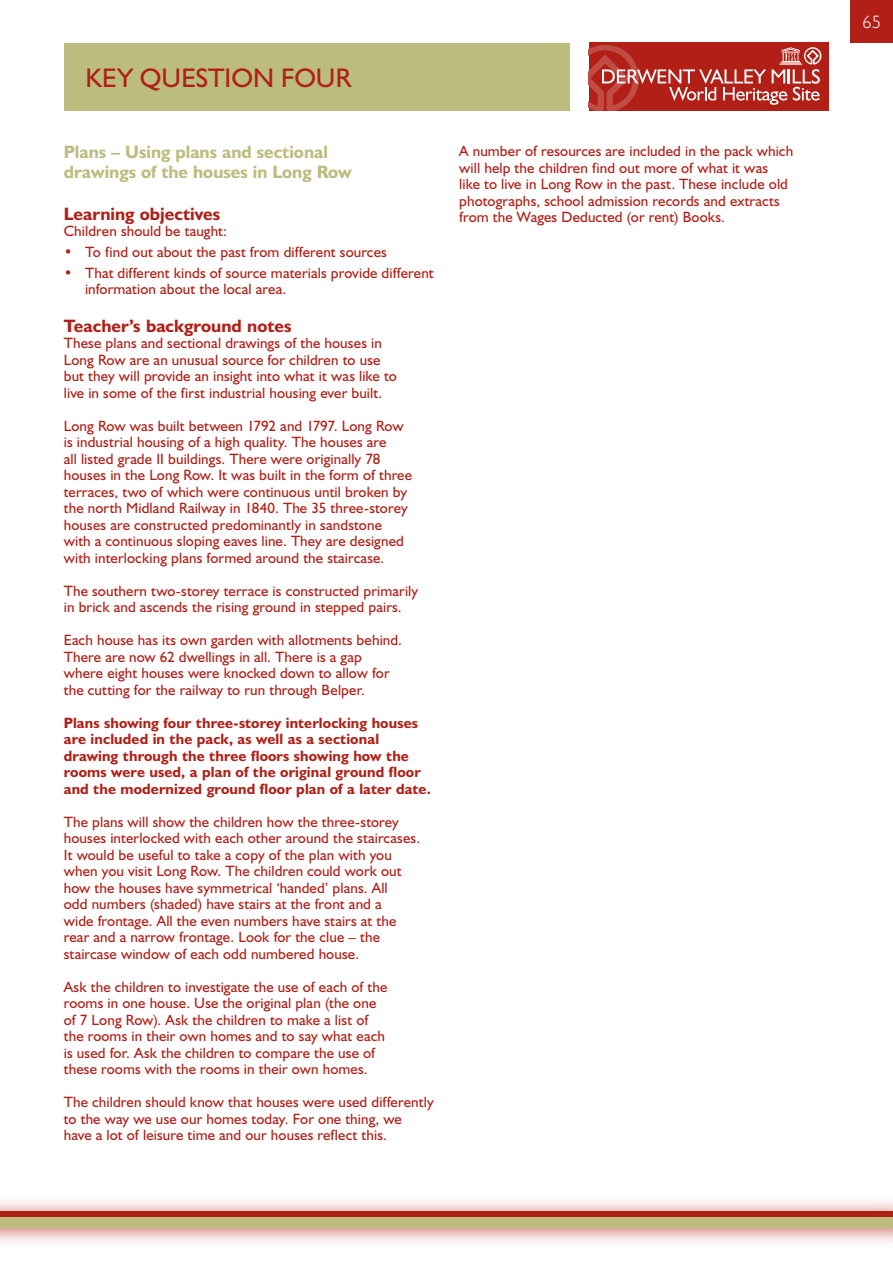
<style>
.page{position:relative;width:893px;height:1263px;background:#fff}
.page>*{position:absolute;margin:0;border:0;box-sizing:border-box;transform-origin:0 0}
.t1{font:27px "Humanist 521 BT";color:#b11f16}
.t2{font:700 18px/19.5px "Humanist 521 BT";color:#bcbc7e}
.t3{font:700 18px "Humanist 521 BT";color:#b11f16}
.t4{font:300 18px "Humanist 521 BT";color:#fff}
.t5{font:15px/16.5px "Humanist 521 BT";letter-spacing:.01em;color:#b11f16}
.t6{font:700 15px/16.5px "Humanist 521 BT";letter-spacing:.01em;color:#b11f16}
</style>
<div class="page">
<img style="left:0;top:1201px;width:893px;height:42px">
<div style="left:0;top:1215px;width:893px;height:12px;background:#bcbc7e"></div>
<hr style="left:0;top:1212px;width:893px;height:4px;background:#b11f16">
<div style="left:850px;top:0;width:43px;height:43px;background:#b11f16"></div>
<div style="left:589px;top:43px;width:240px;height:68px;background:#b11f16"></div>
<svg style="left:589px;top:45px;width:232px;height:66px"></svg>
<div style="left:64px;top:43px;width:505px;height:68px;background:#bcbc7e"></div>
<h1 class="t1" style="left:85px;top:61px;width:267px">keY Question four</h1>
<p class="t2" style="left:64px;top:142px;width:290px">Plans – Using plans and sectional drawings of the houses in Long Row</p>
<p class="t3" style="left:64px;top:202px;width:158px">Learning objectives</p>
<p class="t5" style="left:64px;top:223px;width:165px">children should be taught:</p>
<p class="t5" style="left:64px;top:243px;width:325px">• to find out about the past from different sources</p>
<p class="t5" style="left:85px;top:264px;width:350px;text-indent:-21px">• that different kinds of source materials provide different information about the local area.</p>
<p class="t3" style="left:64px;top:314px;width:229px">Teacher’s background notes</p>
<p class="t5" style="left:64px;top:335px;width:335px">these plans and sectional drawings of the houses in long row are an unusual source for children to use but they will provide an insight into what it was like to live in some of the first industrial housing ever built.</p>
<p class="t5" style="left:64px;top:417px;width:350px">long row was built between 1792 and 1797. long row is industrial housing of a high quality. the houses are<br>all listed grade ii buildings. there were originally 78 houses in the long row. it was built in the form of three terraces, two of which were continuous until broken by the north Midland railway in 1840. the 35 three-storey houses are constructed predominantly in sandstone with a continuous sloping eaves line. they are designed with interlocking plans formed around the staircase.</p>
<p class="t5" style="left:64px;top:582px;width:356px">the southern two-storey terrace is constructed primarily in brick and ascends the rising ground in stepped pairs.</p>
<p class="t5" style="left:64px;top:632px;width:340px">each house has its own garden with allotments behind. there are now 62 dwellings in all. there is a gap where eight houses were knocked down to allow for the cutting for the railway to run through Belper.</p>
<p class="t6" style="left:64px;top:714px;width:369px">Plans showing four three-storey interlocking houses are included in the pack, as well as a sectional drawing through the three floors showing how the rooms were used, a plan of the original ground floor and the modernized ground floor plan of a later date.</p>
<p class="t5" style="left:64px;top:813px;width:358px">the plans will show the children how the three-storey houses interlocked with each other around the staircases. it would be useful to take a copy of the plan with you when you visit long row. the children could work out how the houses have symmetrical ‘handed’ plans. All<br>odd numbers (shaded) have stairs at the front and a<br>wide frontage. All the even numbers have stairs at the rear and a narrow frontage. look for the clue – the staircase window of each odd numbered house.</p>
<p class="t5" style="left:64px;top:978px;width:325px">Ask the children to investigate the use of each of the rooms in one house. use the original plan (the one of 7 long row). Ask the children to make a list of the rooms in their own homes and to say what each is used for. Ask the children to compare the use of these rooms with the rooms in their own homes.</p>
<p class="t5" style="left:64px;top:1094px;width:371px">the children should know that houses were used differently to the way we use our homes today. for one thing, we<br>have a lot of leisure time and our houses reflect this.</p>
<p class="t5" style="left:459px;top:142px;width:335px">A number of resources are included in the pack which will help the children find out more of what it was<br>like to live in long row in the past. these include old photographs, school admission records and extracts from the Wages deducted (or rent) Books.</p>
<p class="t4" style="left:863px;top:11px;width:20px">65</p>
</div>
